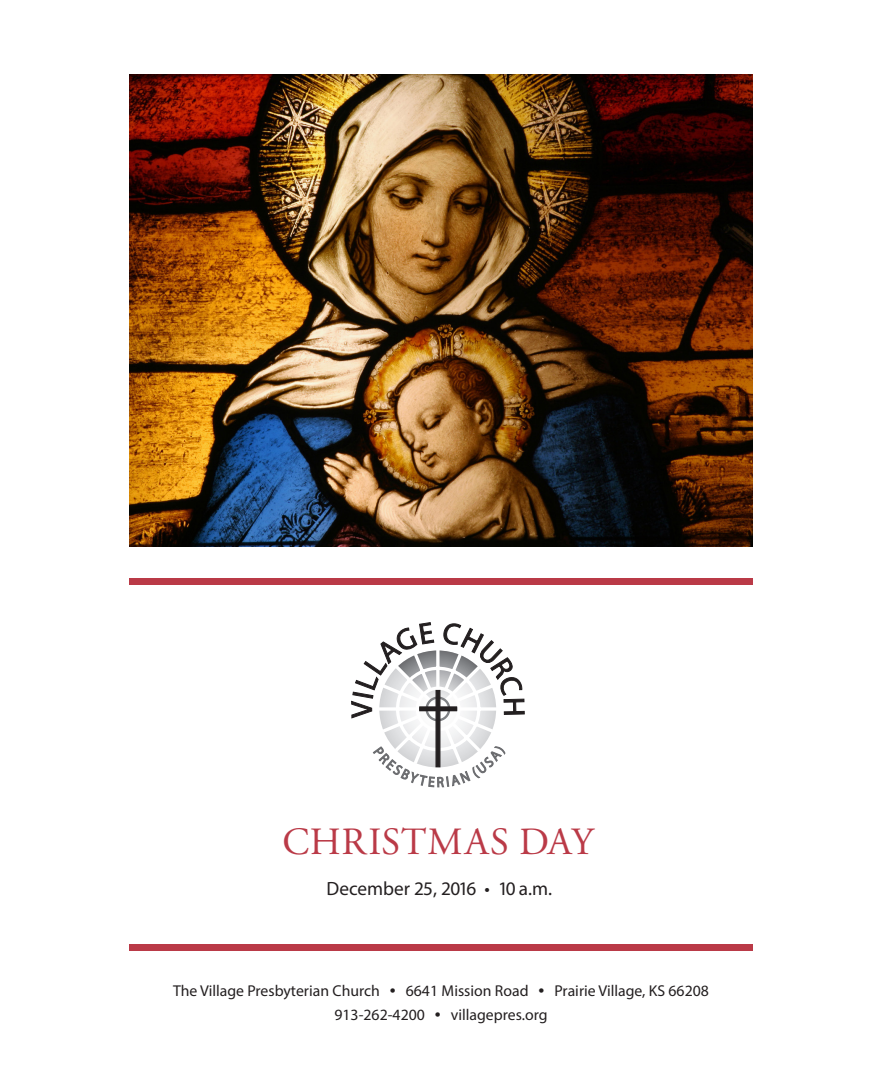
<style>
.page{position:relative;width:882px;height:1071px;background:#fff}
.page>*{position:absolute;margin:0;border:0;box-sizing:border-box;transform-origin:0 0}
.t1{font:38.5px "Adobe Garamond Pro";letter-spacing:.02em;color:#ba3a47}
.t2{font:19.25px "Myriad Pro";letter-spacing:-.005em;color:#231f20}
.t3{font:15.75px "Myriad Pro";color:#231f20}
.s1{font-size:21px}
</style>
<div class="page">
<svg style="left:351px;top:622px;width:173px;height:165px"></svg>
<img style="left:129px;top:74px;width:624px;height:473px">
<div style="left:129px;top:578px;width:624px;height:7px;background:#ba3a47"></div>
<div style="left:129px;top:944px;width:624px;height:7px;background:#ba3a47"></div>
<p class="t1" style="left:282px;top:819px;width:313px">CHRISTMAS DAY</p>
<p class="t2" style="left:327px;top:877px;width:227px">December 25, 2016 • 10 a.m.</p>
<p class="t3" style="left:173px;top:981px;width:537px">The Village Presbyterian Church <span class="s1">•</span> 6641 Mission Road <span class="s1">•</span> Prairie Village, KS 66208</p>
<p class="t3" style="left:334px;top:1005px;width:215px">913-262-4200 <span class="s1">•</span> villagepres.org</p>
</div>
